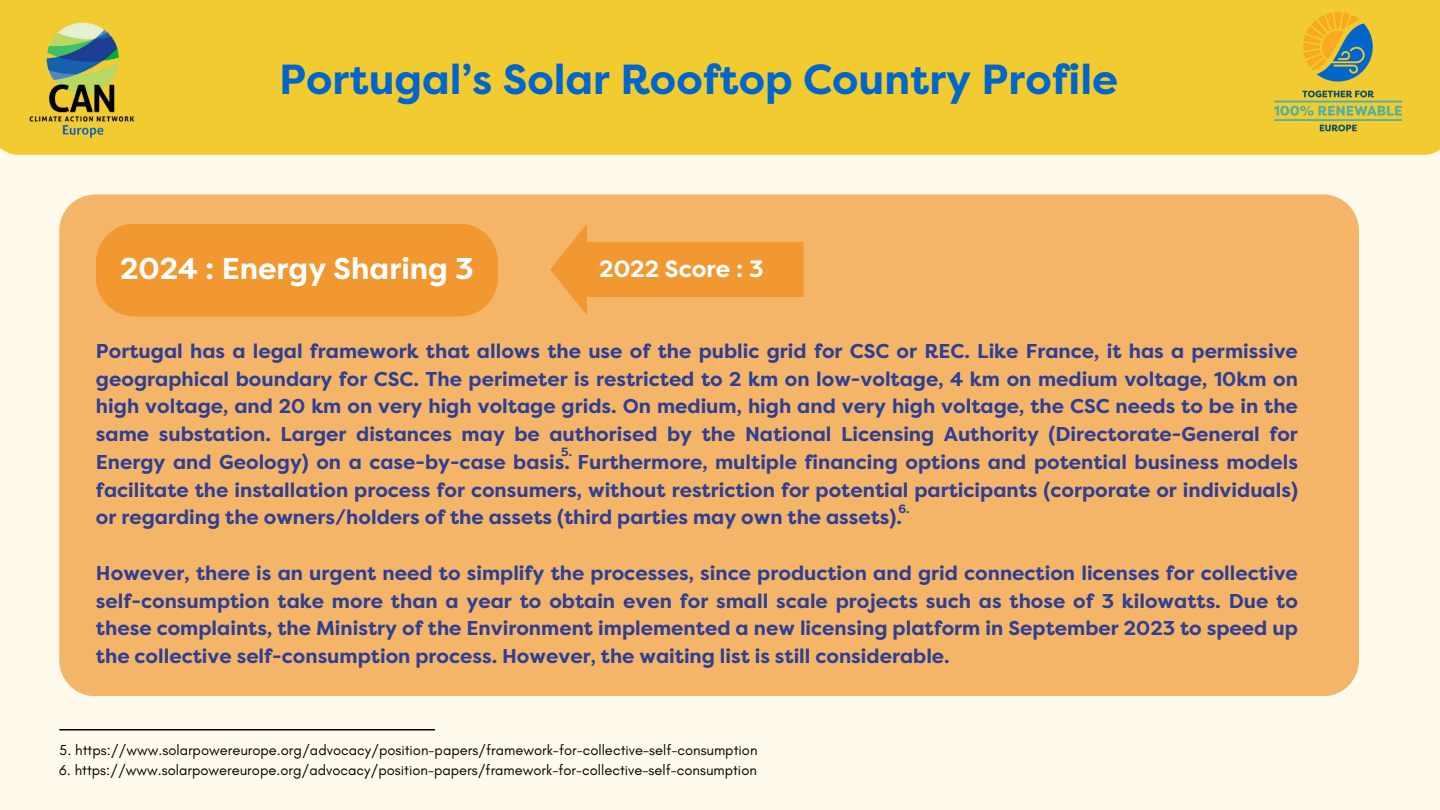
<style>
.page{position:relative;width:1440px;height:810px;background:#fffaeb}
.page>*{position:absolute;margin:0;border:0;box-sizing:border-box;transform-origin:0 0}
.t1{font:700 42px "Filson Pro";color:#06c}
.t2{font:700 30px "Filson Pro";color:#fff}
.t3{font:700 23.5px "Filson Pro";color:#fff}
.t4{font:700 20px/27.8px "Filson Pro";color:#2e3f94;text-align:justify}
.t5{font:14.7px "Glacial Indifference";color:#000}
.t6{font:700 12px "Filson Pro";color:#2d3f90}
</style>
<div class="page">
<div style="left:0;top:0;width:1440px;height:155px;background:#f1cb30"></div>
<img style="left:26px;top:19px;width:110px;height:124px">
<div style="left:59px;top:194px;width:1300px;height:502px;background:#f5b568;border-radius:36px"></div>
<img style="left:1264px;top:7px;width:147px;height:129px">
<div style="left:96px;top:224px;width:402px;height:92px;background:#f19830"></div>
<svg style="left:550px;top:224px;width:254px;height:91px"></svg>
<hr style="left:59px;top:729px;width:376px;height:1px;background:#000">
<h4 class="t1" style="left:279px;top:55px;width:840px">Portugal’s Solar Rooftop Country Profile</h4>
<h3 class="t2" style="left:120px;top:252px;width:355px">2024 : Energy Sharing 3</h3>
<h4 class="t3" style="left:599px;top:255px;width:166px">2022 Score : 3</h4>
<h1 class="t4" style="left:96px;top:337px;width:1203px">Portugal has a legal framework that allows the use of the public grid for CSC or REC. Like France, it has a permissive geographical boundary for CSC. The perimeter is restricted to 2 km on low-voltage, 4 km on medium voltage, 10km on high voltage, and 20 km on very high voltage grids. On medium, high and very high voltage, the CSC needs to be in the same substation. Larger distances may be authorised by the National Licensing Authority (Directorate-General for Energy and Geology) on a case-by-case basis. Furthermore, multiple financing options and potential business models facilitate the installation process for consumers, without restriction for potential participants (corporate or individuals) or regarding the owners/holders of the assets (third parties may own the assets).</h1>
<p class="t4" style="left:96px;top:559px;width:1203px">However, there is an urgent need to simplify the processes, since production and grid connection licenses for collective self-consumption take more than a year to obtain even for small scale projects such as those of 3 kilowatts. Due to these complaints, the Ministry of the Environment implemented a new licensing platform in September 2023 to speed up the collective self-consumption process. However, the waiting list is still considerable.</p>
<p class="t6" style="left:561px;top:445px;width:12px">5.</p>
<h5 class="t6" style="left:898px;top:502px;width:13px">6.</h5>
<p class="t5" style="left:59px;top:741px;width:700px">5. https://www.solarpowereurope.org/advocacy/position-papers/framework-for-collective-self-consumption</p>
<p class="t5" style="left:59px;top:761px;width:699px">6. https://www.solarpowereurope.org/advocacy/position-papers/framework-for-collective-self-consumption</p>
</div>
